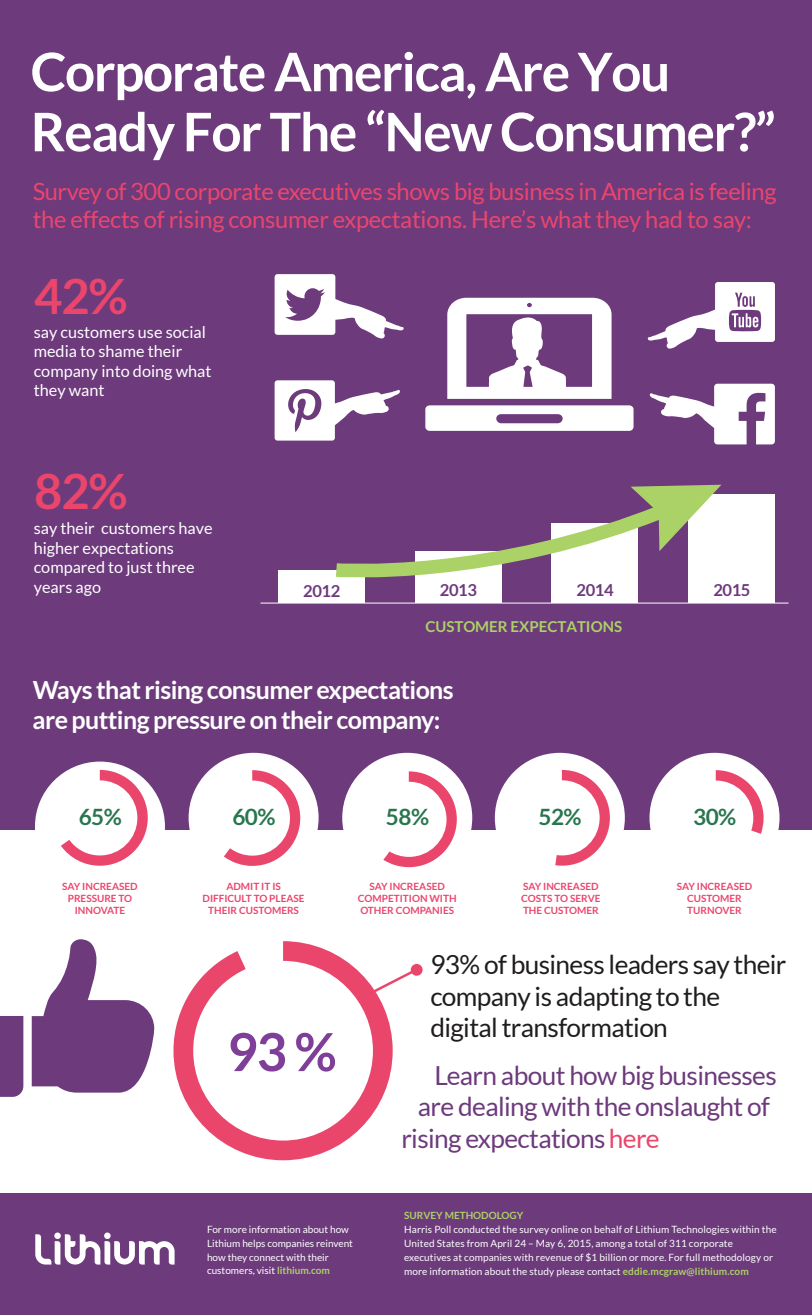
<style>
.page{position:relative;width:812px;height:1315px;background:#fff}
.page>*{position:absolute;margin:0;border:0;box-sizing:border-box;transform-origin:0 0}
.t1{font:700 53.12px/60px "Lato";letter-spacing:-.025em;color:#fff}
.t2{font:700 52.5px "Lato";color:#7f3f98}
.t3{font:700 48.75px "Lato";color:#ea466c}
.t4{font:26.25px "Lato";letter-spacing:-.025em;color:#6d3a7c}
.t5{font:26.25px/31.5px "Lato";letter-spacing:-.025em;color:#201d1e}
.t6{font:700 25px/30px "Lato";letter-spacing:-.025em;color:#fff}
.t7{font:23.75px/28.5px "Lato";letter-spacing:-.015em;color:#ea466c}
.t8{font:700 22.5px "Lato";letter-spacing:-.025em;color:#28764e}
.t9{font:700 16.5px "Lato";letter-spacing:-.025em;color:#6d3a7c}
.t10{font:16.25px/19.5px "Lato";color:#fff}
.t11{font:700 15px "Lato";color:#abd266}
.t12{font:10px/13.8px "Lato";letter-spacing:.01em;color:#fff}
.t13{font:700 10px/12px "Lato";color:#ea466c;text-align:center}
.t14{font:700 10px "Lato";color:#abd266}
.s1{font-weight:700;color:#abd266}
.s2{color:#ea466c}
</style>
<div class="page">
<div style="left:0;top:0;width:811px;height:902px;background:#6d3a7c"></div>
<div style="left:0;top:829px;width:811px;height:416px;background:#fff"></div>
<div style="left:494px;top:752px;width:130px;height:130px;background:#fff;border-radius:50%"></div>
<div style="left:0;top:1192px;width:811px;height:122px;background:#6d3a7c"></div>
<svg style="left:35px;top:1232px;width:139px;height:32px"></svg>
<svg style="left:425px;top:405px;width:208px;height:26px;background:#ebe5ed"></svg>
<svg style="left:447px;top:298px;width:164px;height:101px"></svg>
<svg style="left:649px;top:383px;width:125px;height:61px"></svg>
<svg style="left:173px;top:941px;width:219px;height:218px"></svg>
<svg style="left:274px;top:274px;width:130px;height:64px"></svg>
<svg style="left:647px;top:282px;width:127px;height:66px"></svg>
<svg style="left:274px;top:380px;width:126px;height:60px"></svg>
<svg style="left:555px;top:769px;width:54px;height:96px"></svg>
<div style="left:35px;top:761px;width:130px;height:130px;background:#fff;border-radius:50%"></div>
<svg style="left:61px;top:769px;width:87px;height:96px"></svg>
<div style="left:188px;top:752px;width:130px;height:130px;background:#fff;border-radius:50%"></div>
<svg style="left:224px;top:770px;width:76px;height:95px"></svg>
<div style="left:342px;top:752px;width:130px;height:130px;background:#fff;border-radius:50%"></div>
<svg style="left:383px;top:771px;width:73px;height:96px"></svg>
<div style="left:649px;top:752px;width:130px;height:130px;background:#fff;border-radius:50%"></div>
<svg style="left:715px;top:770px;width:48px;height:63px"></svg>
<svg style="left:0;top:939px;width:154px;height:157px"></svg>
<svg style="left:362px;top:966px;width:57px;height:32px"></svg>
<div style="left:410px;top:963px;width:12px;height:12px;background:#ea466c;border-radius:50%"></div>
<div style="left:688px;top:494px;width:86px;height:109px;background:#fff"></div>
<div style="left:551px;top:523px;width:86px;height:80px;background:#fff"></div>
<div style="left:415px;top:551px;width:86px;height:52px;background:#fff"></div>
<div style="left:278px;top:570px;width:86px;height:33px;background:#fff"></div>
<svg style="left:335px;top:484px;width:386px;height:99px"></svg>
<hr style="left:260px;top:602px;width:528px;height:1px;background:#fff">
<h1 class="t1" style="left:31px;top:41px;width:746px">Corporate America, Are You<br>Ready For The “New Consumer?”</h1>
<h3 class="t7" style="left:33px;top:177px;width:745px">Survey of 300 corporate executives shows big business in America is feeling the effects of rising consumer expectations. Here’s what they had to say:</h3>
<h3 class="t3" style="left:34px;top:268px;width:95px">42%</h3>
<h3 class="t10" style="left:34px;top:322px;width:179px">say customers use social media to shame their company into doing what they want</h3>
<h3 class="t3" style="left:34px;top:463px;width:95px">82%</h3>
<h3 class="t10" style="left:34px;top:518px;width:180px">say their customers have higher expectations compared to just three years ago</h3>
<h3 class="t9" style="left:303px;top:581px;width:39px">2012</h3>
<h3 class="t9" style="left:439px;top:580px;width:39px">2013</h3>
<h3 class="t9" style="left:576px;top:580px;width:39px">2014</h3>
<h3 class="t9" style="left:713px;top:580px;width:39px">2015</h3>
<h3 class="t11" style="left:425px;top:618px;width:198px">CUSTOMER EXPECTATIONS</h3>
<h3 class="t6" style="left:33px;top:674px;width:422px">Ways that rising consumer expectations are putting pressure on their company:</h3>
<h3 class="t8" style="left:79px;top:803px;width:45px">65%</h3>
<h3 class="t8" style="left:232px;top:803px;width:45px">60%</h3>
<h3 class="t8" style="left:386px;top:803px;width:45px">58%</h3>
<h3 class="t8" style="left:538px;top:803px;width:45px">52%</h3>
<h3 class="t8" style="left:693px;top:803px;width:45px">30%</h3>
<p class="t13" style="left:62px;top:880px;width:77px">SAY INCREASED<br>PRESSURE TO<br>INNOVATE</p>
<p class="t13" style="left:202px;top:880px;width:103px">ADMIT IT IS<br>DIFFICULT TO PLEASE<br>THEIR CUSTOMERS</p>
<p class="t13" style="left:357px;top:880px;width:100px">SAY INCREASED<br>COMPETITION WITH<br>OTHER COMPANIES</p>
<p class="t13" style="left:521px;top:880px;width:81px;text-align:left">SAY INCREASED<br>COSTS TO SERVE<br>THE CUSTOMER</p>
<p class="t13" style="left:676px;top:880px;width:77px">SAY INCREASED<br>CUSTOMER<br>TURNOVER</p>
<h2 class="t2" style="left:227px;top:1021px;width:111px">93%</h2>
<p class="t12" style="left:207px;top:1222px;width:147px">For more information about how<br>Lithium helps companies reinvent how they connect with their customers, visit <span class="s1">lithium.com</span></p>
<h3 class="t5" style="left:430px;top:948px;width:357px">93% of business leaders say their company is adapting to the digital transformation</h3>
<h3 class="t4" style="left:434px;top:1060px;width:344px">Learn about how big businesses</h3>
<h3 class="t4" style="left:417px;top:1092px;width:353px">are dealing with the onslaught of</h3>
<h3 class="t4" style="left:401px;top:1123px;width:260px">rising expectations<span class="s2">here</span></h3>
<p class="t14" style="left:404px;top:1209px;width:121px">SURVEY METHODOLOGY</p>
<p class="t12" style="left:404px;top:1222px;width:374px">Harris Poll conducted the survey online on behalf of Lithium Technologies within the United States from April 24 – May 6, 2015, among a total of 311 corporate executives at companies with revenue of $1 billion or more. For full methodology or more information about the study please contact <span class="s1">eddie.mcgraw@lithium.com</span></p>
</div>
